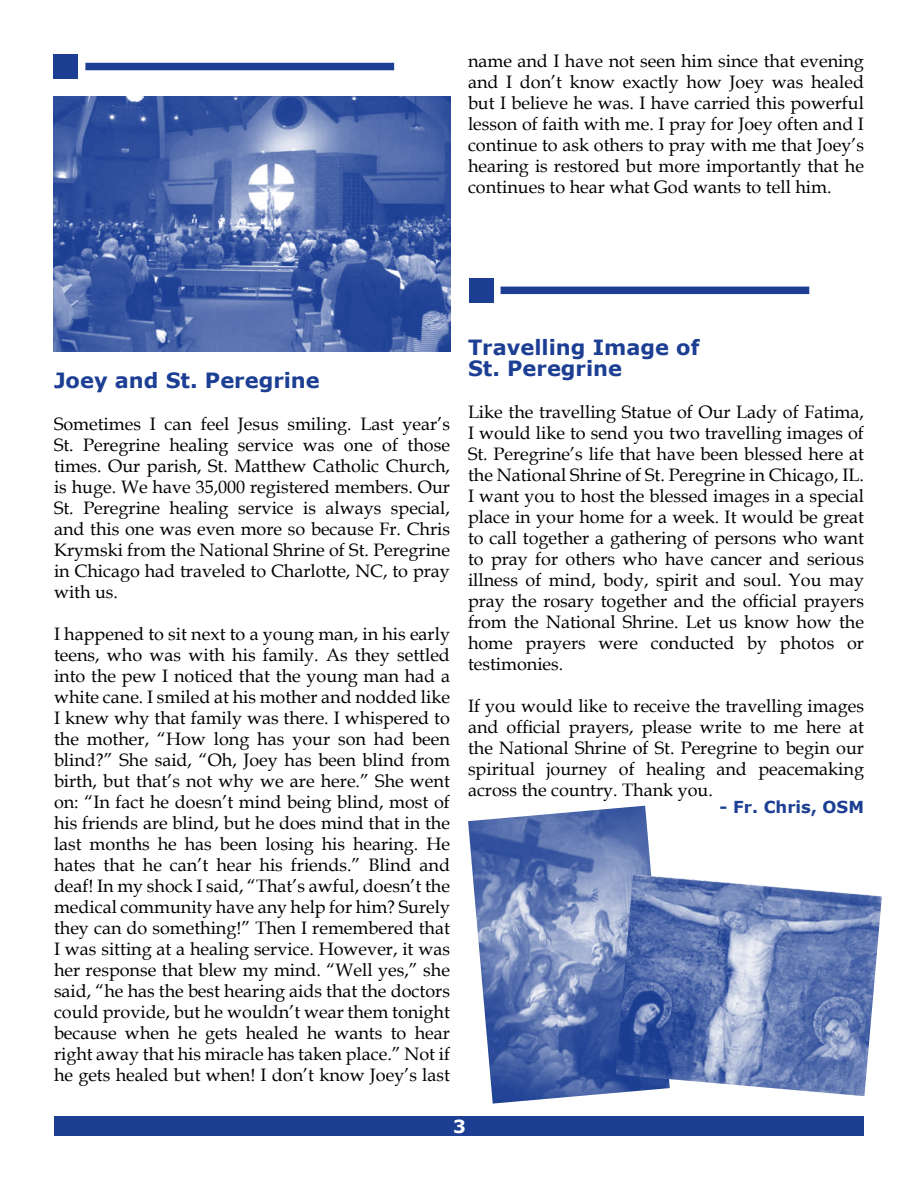
<style>
.page{position:relative;width:918px;height:1188px;background:#fff}
.page>*{position:absolute;margin:0;border:0;box-sizing:border-box;transform-origin:0 0}
.t1{font:700 108px "Verdana";color:#1c3f94}
.t2{font:700 21px/21px "Verdana";color:#1c3f94}
.t3{font:18px/21px "Book Antiqua";color:#000;text-align:justify}
.t4{font:700 18px "Verdana";color:#fff}
.t5{font:700 16.5px "Verdana";color:#1c3f94}
</style>
<div class="page">
<div style="left:54px;top:1116px;width:810px;height:20px;background:#1c3f94"></div>
<div style="left:501px;top:287px;width:308px;height:7px;background:#1c3f94"></div>
<img style="left:54px;top:96px;width:396px;height:255px">
<img style="left:468px;top:806px;width:183px;height:298px">
<img style="left:616px;top:874px;width:266px;height:222px">
<div style="left:85px;top:63px;width:309px;height:7px;background:#1c3f94"></div>
<h1 class="t1" style="left:47px;top:-14px;width:40px">▪</h1>
<p class="t3" style="left:468px;top:50px;width:398px">name and I have not seen him since that evening and I don’t know exactly how Joey was healed but I believe he was. I have carried this powerful lesson of faith with me. I pray for Joey often and I continue to ask others to pray with me that Joey’s hearing is restored but more importantly that he continues to hear what God wants to tell him.</p>
<p class="t2" style="left:54px;top:369px;width:267px">Joey and St. Peregrine</p>
<p class="t3" style="left:54px;top:413px;width:398px">Sometimes I can feel Jesus smiling. Last year’s St. Peregrine healing service was one of those times. Our parish, St. Matthew Catholic Church, is huge. We have 35,000 registered members. Our St. Peregrine healing service is always special, and this one was even more so because Fr. Chris Krymski from the National Shrine of St. Peregrine in Chicago had traveled to Charlotte, NC, to pray with us.</p>
<p class="t3" style="left:54px;top:623px;width:398px">I happened to sit next to a young man, in his early teens, who was with his family. As they settled into the pew I noticed that the young man had a white cane. I smiled at his mother and nodded like I knew why that family was there. I whispered to the mother, “How long has your son had been blind?” She said, “Oh, Joey has been blind from birth, but that’s not why we are here.” She went on: “In fact he doesn’t mind being blind, most of his friends are blind, but he does mind that in the last months he has been losing his hearing. He hates that he can’t hear his friends.” Blind and deaf! In my shock I said, “That’s awful, doesn’t the medical community have any help for him? Surely they can do something!” Then I remembered that I was sitting at a healing service. However, it was her response that blew my mind. “Well yes,” she said, “he has the best hearing aids that the doctors could provide, but he wouldn’t wear them tonight because when he gets healed he wants to hear right away that his miracle has taken place.” Not if he gets healed but when! I don’t know Joey’s last</p>
<p class="t2" style="left:462px;top:337px;width:239px"><sup>▪</sup>Travelling Image of<br>St. Peregrine</p>
<p class="t3" style="left:468px;top:401px;width:398px">Like the travelling Statue of Our Lady of Fatima, I would like to send you two travelling images of St. Peregrine’s life that have been blessed here at the National Shrine of St. Peregrine in Chicago, IL.<br>I want you to host the blessed images in a special place in your home for a week. It would be great to call together a gathering of persons who want to pray for others who have cancer and serious illness of mind, body, spirit and soul. You may pray the rosary together and the official prayers from the National Shrine. Let us know how the home prayers were conducted by photos or testimonies.</p>
<p class="t3" style="left:468px;top:695px;width:398px">If you would like to receive the travelling images and official prayers, please write to me here at the National Shrine of St. Peregrine to begin our spiritual journey of healing and peacemaking across the country. Thank you.</p>
<p class="t5" style="left:720px;top:795px;width:146px">- Fr. Chris, OSM</p>
<p class="t4" style="left:453px;top:1114px;width:14px">3</p>
</div>
